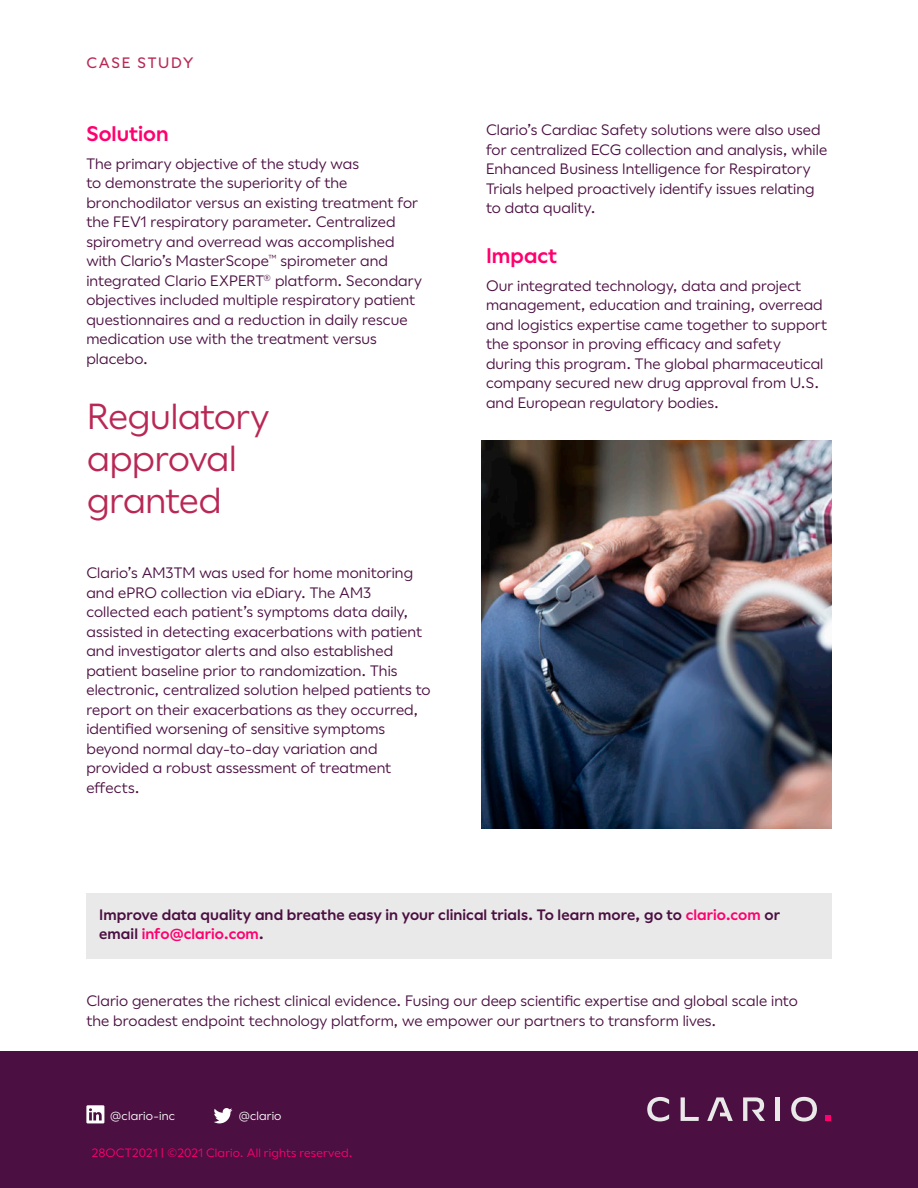
<style>
.page{position:relative;width:918px;height:1188px;background:#fff}
.page>*{position:absolute;margin:0;border:0;box-sizing:border-box;transform-origin:0 0}
.t1{font:36px/42px "Callop";letter-spacing:-.005em;color:#b92855}
.t2{font:600 21px "Callop";color:#ff006e}
.t3{font:15px/19.5px "Callop";letter-spacing:.005em;color:#4b0f41}
.t4{font:600 15px/19.5px "Callop";letter-spacing:.005em;color:#4b0f41}
.t5{font:500 15px "Callop";letter-spacing:.11em;color:#b92855}
.t6{font:12px "Callop";letter-spacing:.01em;color:#ff006e}
.t7{font:12px "Callop";letter-spacing:.015em;color:#fff}
.s1{color:#ff006e}
</style>
<div class="page">
<img style="left:482px;top:440px;width:350px;height:389px">
<div style="left:0;top:1052px;width:918px;height:136px;background:#4b0f41"></div>
<div style="left:86px;top:893px;width:746px;height:65px;background:#e9e9e9"></div>
<svg style="left:647px;top:1097px;width:22px;height:24px"></svg>
<svg style="left:681px;top:1097px;width:18px;height:24px"></svg>
<hr style="left:776px;top:1097px;width:4px;height:24px;background:#e9e9e9">
<svg style="left:791px;top:1097px;width:26px;height:24px"></svg>
<svg style="left:825px;top:1115px;width:6px;height:6px"></svg>
<svg style="left:707px;top:1097px;width:26px;height:24px"></svg>
<svg style="left:743px;top:1097px;width:22px;height:24px"></svg>
<svg style="left:214px;top:1108px;width:18px;height:15px"></svg>
<svg style="left:86px;top:1105px;width:18px;height:18px"></svg>
<p class="t5" style="left:86px;top:56px;width:109px">CASE STUDY</p>
<h2 class="t2" style="left:86px;top:124px;width:84px">Solution</h2>
<p class="t3" style="left:86px;top:155px;width:337px">The primary objective of the study was<br>to demonstrate the superiority of the bronchodilator versus an existing treatment for the FEV1 respiratory parameter. Centralized spirometry and overread was accomplished with Clario’s MasterScope<sup>™</sup> spirometer and integrated Clario EXPERT<sup>®</sup> platform. Secondary objectives included multiple respiratory patient questionnaires and a reduction in daily rescue medication use with the treatment versus placebo.</p>
<h1 class="t1" style="left:87px;top:398px;width:184px">Regulatory approval granted</h1>
<p class="t3" style="left:86px;top:564px;width:346px">Clario’s AM3TM was used for home monitoring and ePRO collection via eDiary. The AM3 collected each patient’s symptoms data daily, assisted in detecting exacerbations with patient and investigator alerts and also established patient baseline prior to randomization. This electronic, centralized solution helped patients to report on their exacerbations as they occurred, identified worsening of sensitive symptoms beyond normal day-to-day variation and provided a robust assessment of treatment effects.</p>
<p class="t3" style="left:486px;top:121px;width:343px">Clario’s Cardiac Safety solutions were also used for centralized ECG collection and analysis, while Enhanced Business Intelligence for Respiratory Trials helped proactively identify issues relating to data quality.</p>
<h2 class="t2" style="left:486px;top:246px;width:73px">Impact</h2>
<p class="t3" style="left:486px;top:277px;width:343px">Our integrated technology, data and project management, education and training, overread and logistics expertise came together to support the sponsor in proving efficacy and safety during this program. The global pharmaceutical company secured new drug approval from U.S. and European regulatory bodies.</p>
<p class="t4" style="left:99px;top:906px;width:682px">Improve data quality and breathe easy in your clinical trials. To learn more, go to <span class="s1">clario.com</span> or email <span class="s1">info@clario.com</span>.</p>
<p class="t3" style="left:86px;top:992px;width:713px">Clario generates the richest clinical evidence. Fusing our deep scientific expertise and global scale into the broadest endpoint technology platform, we empower our partners to transform lives.</p>
<p class="t7" style="left:110px;top:1111px;width:66px">@clario-inc</p>
<p class="t7" style="left:239px;top:1111px;width:44px">@clario</p>
<p class="t6" style="left:92px;top:1148px;width:262px">28OCT2021 | ©2021 Clario. All rights reserved.</p>
</div>
